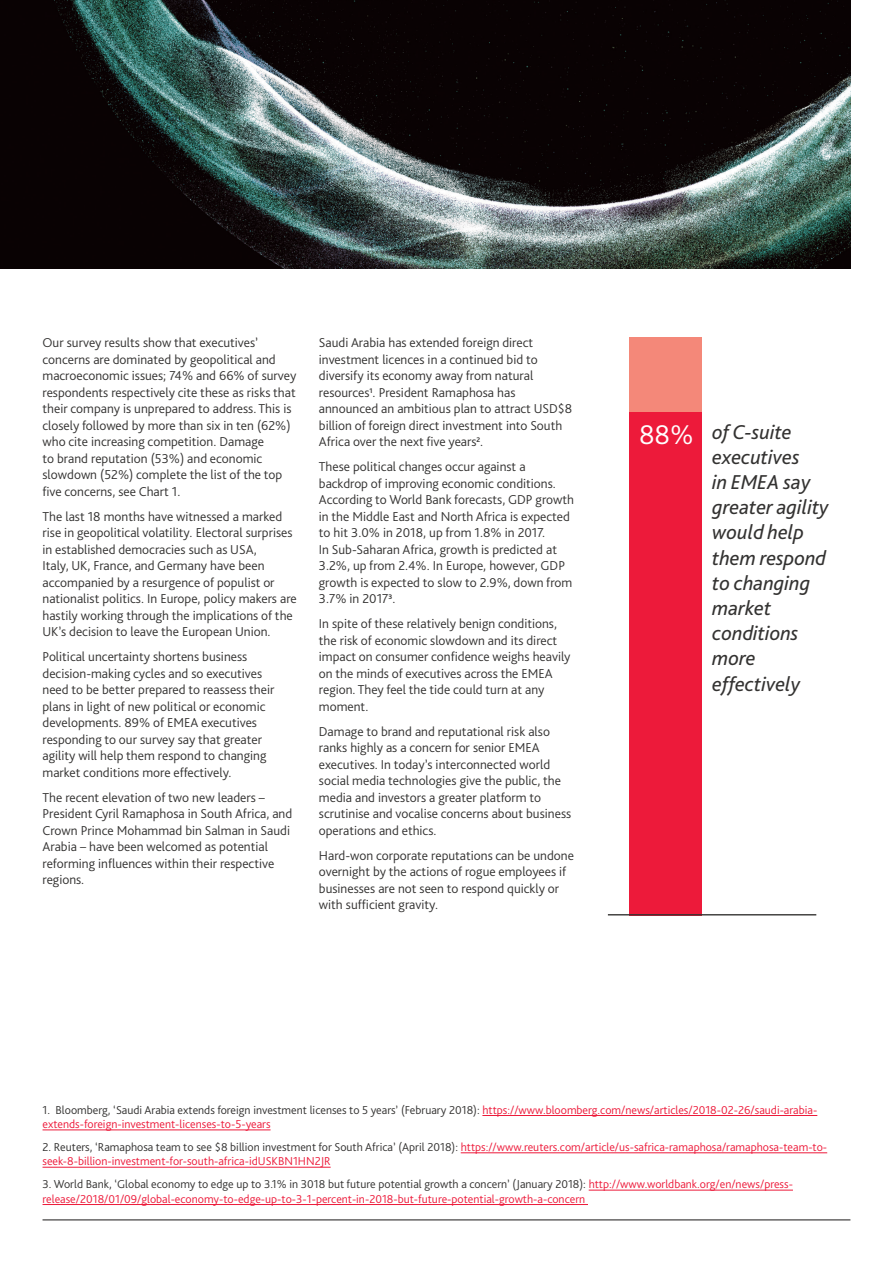
<style>
.page{position:relative;width:893px;height:1263px;background:#fff}
.page>*{position:absolute;margin:0;border:0;box-sizing:border-box;transform-origin:0 0}
.t1{font:300 28.5px "Bliss Pro";color:#fff}
.t2{font:italic 21px/25.2px "Bliss Pro";color:#333231}
.t3{font:300 13.5px/16.5px "Bliss Pro";color:#333231}
.t4{font:300 12px/14.4px "Bliss Pro";color:#ed1a3a}
.s1{color:#333231}
</style>
<div class="page">
<hr style="left:482px;top:1115px;width:335px;height:1px;background:#ed1a3a">
<hr style="left:43px;top:1129px;width:228px;height:1px;background:#ed1a3a">
<hr style="left:461px;top:1152px;width:366px;height:1px;background:#ed1a3a">
<hr style="left:43px;top:1167px;width:288px;height:1px;background:#ed1a3a">
<hr style="left:589px;top:1190px;width:204px;height:1px;background:#ed1a3a">
<hr style="left:43px;top:1204px;width:545px;height:1px;background:#ed1a3a">
<hr style="left:43px;top:1219px;width:807px;height:1px;background:#333231">
<div style="left:629px;top:412px;width:73px;height:503px;background:#ed1a3a"></div>
<div style="left:629px;top:337px;width:73px;height:75px;background:#f48879"></div>
<hr style="left:608px;top:914px;width:208px;height:1px;background:#333231">
<img style="left:0;top:0;width:850px;height:269px">
<p class="t3" style="left:43px;top:334px;width:255px">Our survey results show that executives’ concerns are dominated by geopolitical and macroeconomic issues; 74% and 66% of survey respondents respectively cite these as risks that their company is unprepared to address. This is closely followed by more than six in ten (62%) who cite increasing competition. Damage<br>to brand reputation (53%) and economic slowdown (52%) complete the list of the top five concerns, see Chart 1.</p>
<p class="t3" style="left:43px;top:508px;width:256px">The last 18 months have witnessed a marked rise in geopolitical volatility. Electoral surprises in established democracies such as USA,<br>Italy, UK, France, and Germany have been accompanied by a resurgence of populist or nationalist politics. In Europe, policy makers are hastily working through the implications of the UK’s decision to leave the European Union.</p>
<p class="t3" style="left:43px;top:648px;width:233px">Political uncertainty shortens business decision-making cycles and so executives need to be better prepared to reassess their plans in light of new political or economic developments. 89% of EMEA executives responding to our survey say that greater agility will help them respond to changing market conditions more effectively.</p>
<p class="t3" style="left:43px;top:789px;width:251px">The recent elevation of two new leaders – President Cyril Ramaphosa in South Africa, and Crown Prince Mohammad bin Salman in Saudi Arabia – have been welcomed as potential reforming influences within their respective regions.</p>
<p class="t3" style="left:319px;top:334px;width:255px">Saudi Arabia has extended foreign direct investment licences in a continued bid to diversify its economy away from natural resources<sup>1</sup>. President Ramaphosa has announced an ambitious plan to attract USD$8 billion of foreign direct investment into South Africa over the next five years<sup>2</sup>.</p>
<p class="t3" style="left:319px;top:458px;width:257px">These political changes occur against a backdrop of improving economic conditions.<br>According to World Bank forecasts, GDP growth in the Middle East and North Africa is expected to hit 3.0% in 2018, up from 1.8% in 2017.<br>In Sub-Saharan Africa, growth is predicted at 3.2%, up from 2.4%. In Europe, however, GDP growth is expected to slow to 2.9%, down from 3.7% in 2017<sup>3</sup>.</p>
<p class="t3" style="left:319px;top:615px;width:253px">In spite of these relatively benign conditions, the risk of economic slowdown and its direct impact on consumer confidence weighs heavily on the minds of executives across the EMEA region. They feel the tide could turn at any moment.</p>
<p class="t3" style="left:319px;top:723px;width:254px">Damage to brand and reputational risk also ranks highly as a concern for senior EMEA executives. In today’s interconnected world social media technologies give the public, the media and investors a greater platform to scrutinise and vocalise concerns about business operations and ethics.</p>
<p class="t3" style="left:319px;top:847px;width:257px">Hard-won corporate reputations can be undone overnight by the actions of rogue employees if businesses are not seen to respond quickly or with sufficient gravity.</p>
<h1 class="t1" style="left:639px;top:417px;width:56px">88%</h1>
<h2 class="t2" style="left:712px;top:419px;width:118px">of C-suite executives<br>in EMEA say greater agility would help them respond to changing market conditions more effectively</h2>
<p class="t4" style="left:43px;top:1102px;width:776px"><span class="s1">1. Bloomberg, ‘Saudi Arabia extends foreign investment licenses to 5 years’ (February 2018):</span> https://www.bloomberg.com/news/articles/2018-02-26/saudi-arabia&shy;extends-foreign-investment-licenses-to-5-years</p>
<p class="t4" style="left:43px;top:1139px;width:786px"><span class="s1">2. Reuters, ‘Ramaphosa team to see $8 billion investment for South Africa’ (April 2018):</span> https://www.reuters.com/article/us-safrica-ramaphosa/ramaphosa-team-to&shy;seek-8-billion-investment-for-south-africa-idUSKBN1HN2JR</p>
<p class="t4" style="left:43px;top:1177px;width:752px"><span class="s1">3. World Bank, ‘Global economy to edge up to 3.1% in 3018 but future potential growth a concern’ (January 2018):</span> http://www.worldbank.org/en/news/press&shy;release/2018/01/09/global-economy-to-edge-up-to-3-1-percent-in-2018-but-future-potential-growth-a-concern</p>
</div>
